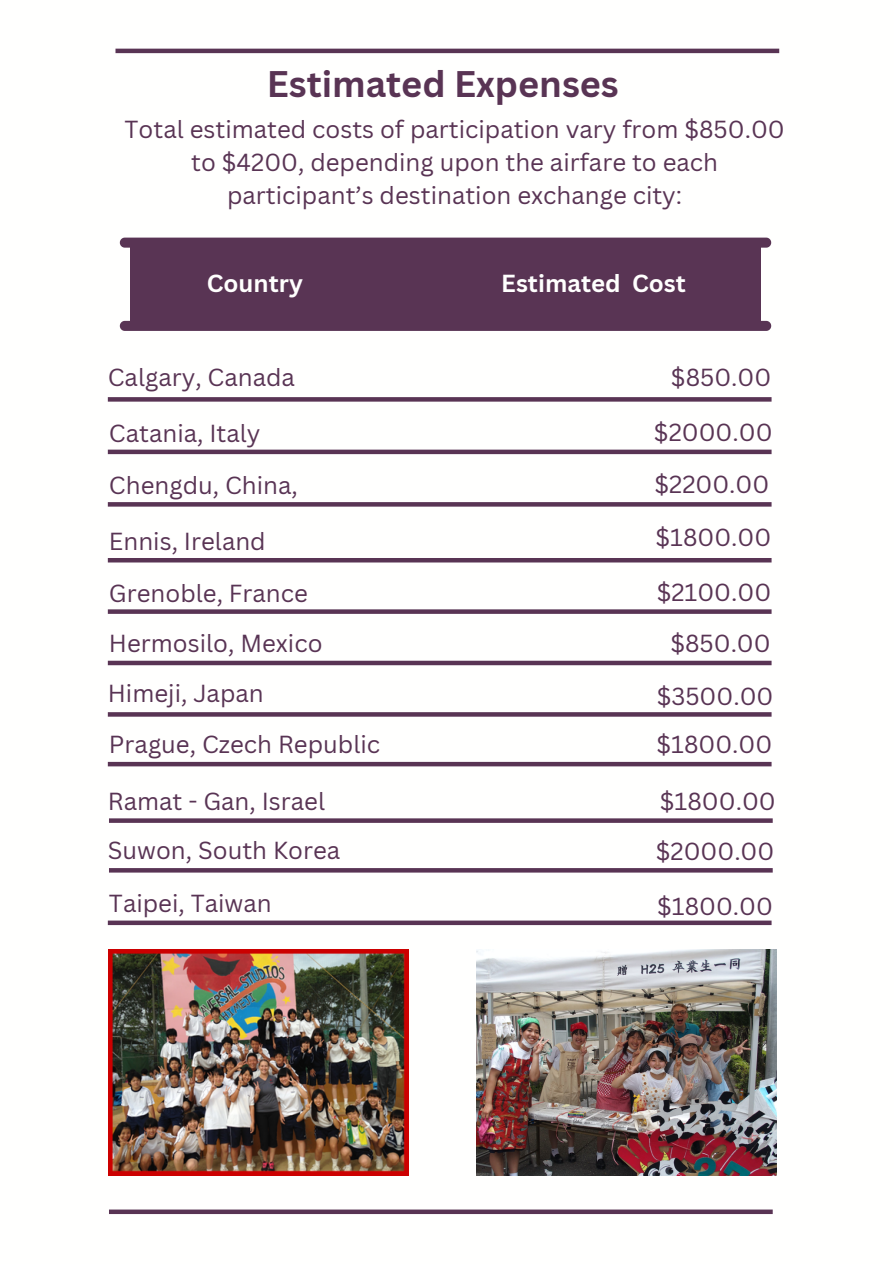
<style>
.page{position:relative;width:894px;height:1264px;background:#fff}
.page>*{position:absolute;margin:0;border:0;box-sizing:border-box;transform-origin:0 0}
.t1{font:700 36px "Canva Sans";color:#593454}
.t2{font:24px/32.7px "Canva Sans";color:#593454;text-align:center}
.t3{font:700 24px "Canva Sans";color:#fffffe}
</style>
<div class="page">
<hr style="left:115px;top:49px;width:664px;height:4px;background:#593454">
<svg style="left:108px;top:397px;width:663px;height:4px;background:#5e3a59"></svg>
<div style="left:108px;top:449px;width:663px;height:5px;background:#593454"></div>
<svg style="left:108px;top:502px;width:663px;height:4px;background:#5d3959"></svg>
<hr style="left:108px;top:558px;width:663px;height:4px;background:#593454">
<div style="left:108px;top:609px;width:663px;height:5px;background:#593454"></div>
<div style="left:108px;top:660px;width:663px;height:5px;background:#593454"></div>
<svg style="left:108px;top:712px;width:663px;height:4px;background:#603c5b"></svg>
<hr style="left:108px;top:762px;width:663px;height:4px;background:#593454">
<svg style="left:109px;top:818px;width:663px;height:4px;background:#684663"></svg>
<svg style="left:109px;top:868px;width:663px;height:4px;background:#5c3857"></svg>
<div style="left:108px;top:920px;width:663px;height:5px;background:#593454"></div>
<img style="left:109px;top:949px;width:299px;height:225px">
<img style="left:476px;top:949px;width:300px;height:225px">
<div style="left:130px;top:243px;width:630px;height:83px;background:#593454"></div>
<svg style="left:120px;top:237px;width:651px;height:11px"></svg>
<svg style="left:120px;top:321px;width:651px;height:10px"></svg>
<svg style="left:109px;top:1209px;width:663px;height:4px;background:#6f4f6b"></svg>
<p class="t1" style="left:266px;top:58px;width:353px">Estimated Expenses</p>
<p class="t2" style="left:125px;top:112px;width:661px">Total estimated costs of participation vary from $850.00 to $4200, depending upon the airfare to each participant’s destination exchange city:</p>
<p class="t3" style="left:207px;top:267px;width:98px">Country</p>
<p class="t3" style="left:501px;top:267px;width:186px">Estimated Cost</p>
<p class="t2" style="left:108px;top:360px;width:189px">Calgary, Canada</p>
<p class="t2" style="left:109px;top:416px;width:153px">Catania, Italy</p>
<p class="t2" style="left:109px;top:468px;width:190px">Chengdu, China,</p>
<p class="t2" style="left:109px;top:524px;width:158px">Ennis, Ireland</p>
<p class="t2" style="left:109px;top:576px;width:200px">Grenoble, France</p>
<p class="t2" style="left:109px;top:626px;width:215px">Hermosilo, Mexico</p>
<p class="t2" style="left:108px;top:676px;width:157px">Himeji, Japan</p>
<p class="t2" style="left:109px;top:727px;width:272px">Prague, Czech Republic</p>
<p class="t2" style="left:108px;top:784px;width:219px">Ramat - Gan, Israel</p>
<p class="t2" style="left:108px;top:833px;width:234px">Suwon, South Korea</p>
<p class="t2" style="left:109px;top:886px;width:164px">Taipei, Taiwan</p>
<p class="t2" style="left:670px;top:360px;width:102px">$850.00</p>
<p class="t2" style="left:653px;top:415px;width:120px">$2000.00</p>
<p class="t2" style="left:654px;top:468px;width:116px">$2200.00</p>
<p class="t2" style="left:655px;top:520px;width:117px">$1800.00</p>
<p class="t2" style="left:656px;top:575px;width:116px">$2100.00</p>
<p class="t2" style="left:670px;top:626px;width:102px">$850.00</p>
<p class="t2" style="left:656px;top:679px;width:118px">$3500.00</p>
<p class="t2" style="left:656px;top:727px;width:117px">$1800.00</p>
<p class="t2" style="left:659px;top:784px;width:117px">$1800.00</p>
<p class="t2" style="left:655px;top:834px;width:120px">$2000.00</p>
<p class="t2" style="left:657px;top:889px;width:117px">$1800.00</p>
</div>
